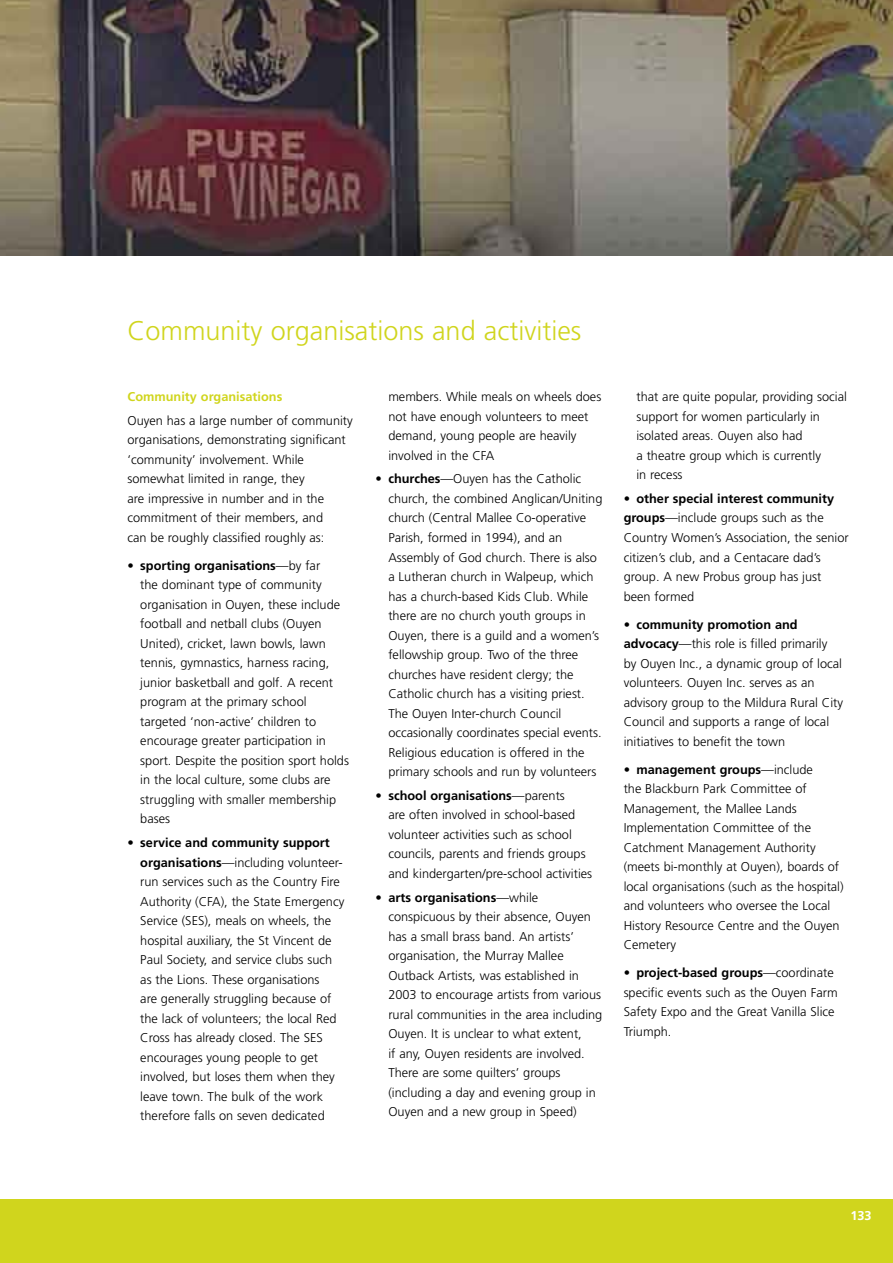
<style>
.page{position:relative;width:893px;height:1263px;background:#fff}
.page>*{position:absolute;margin:0;border:0;box-sizing:border-box;transform-origin:0 0}
.t1{font:300 27px "Frutiger";color:#d0d51d}
.t2{font:300 12.75px/19.5px "Frutiger";color:#000}
.t3{font:700 12.75px "Frutiger";color:#d0d51d}
.t4{font:700 12.75px "Frutiger";color:#fff}
.s1{font-weight:700}
</style>
<div class="page">
<div style="left:0;top:1200px;width:893px;height:63px;background:#d0d51d"></div>
<img style="left:0;top:0;width:893px;height:255px">
<h1 class="t1" style="left:128px;top:315px;width:455px">Community organisations and activities</h1>
<p class="t3" style="left:128px;top:389px;width:156px">Community organisations</p>
<p class="t2" style="left:128px;top:411px;width:227px">Ouyen has a large number of community organisations, demonstrating significant ‘community’ involvement. While somewhat limited in range, they<br>are impressive in number and in the commitment of their members, and<br>can be roughly classified roughly as:</p>
<p class="t2" style="left:140px;top:556px;width:210px;text-indent:-13px">• <span class="s1">sporting organisations</span>—by far<br>the dominant type of community organisation in Ouyen, these include football and netball clubs (Ouyen United), cricket, lawn bowls, lawn tennis, gymnastics, harness racing, junior basketball and golf. A recent program at the primary school targeted ‘non-active’ children to encourage greater participation in sport. Despite the position sport holds in the local culture, some clubs are struggling with smaller membership bases</p>
<p class="t2" style="left:140px;top:833px;width:206px;text-indent:-13px">• <span class="s1">service and community support organisations</span>—including volunteer&shy;run services such as the Country Fire Authority (CFA), the State Emergency Service (SES), meals on wheels, the hospital auxiliary, the St Vincent de Paul Society, and service clubs such as the Lions. These organisations<br>are generally struggling because of the lack of volunteers; the local Red Cross has already closed. The SES encourages young people to get involved, but loses them when they leave town. The bulk of the work therefore falls on seven dedicated</p>
<p class="t2" style="left:388px;top:387px;width:214px">members. While meals on wheels does not have enough volunteers to meet demand, young people are heavily involved in the CFA</p>
<p class="t2" style="left:388px;top:469px;width:216px;text-indent:-13px">• <span class="s1">churches</span>—Ouyen has the Catholic church, the combined Anglican/Uniting church (Central Mallee Co-operative Parish, formed in 1994), and an Assembly of God church. There is also a Lutheran church in Walpeup, which has a church-based Kids Club. While there are no church youth groups in Ouyen, there is a guild and a women’s fellowship group. Two of the three churches have resident clergy; the Catholic church has a visiting priest.<br>The Ouyen Inter-church Council occasionally coordinates special events.<br>Religious education is offered in the primary schools and run by volunteers</p>
<p class="t2" style="left:388px;top:786px;width:205px;text-indent:-13px">• <span class="s1">school organisations</span>—parents<br>are often involved in school-based volunteer activities such as school councils, parents and friends groups and kindergarten/pre-school activities</p>
<p class="t2" style="left:388px;top:887px;width:216px;text-indent:-13px">• <span class="s1">arts organisations</span>—while conspicuous by their absence, Ouyen has a small brass band. An artists’ organisation, the Murray Mallee Outback Artists, was established in 2003 to encourage artists from various rural communities in the area including Ouyen. It is unclear to what extent,<br>if any, Ouyen residents are involved.<br>There are some quilters’ groups (including a day and evening group in Ouyen and a new group in Speed)</p>
<p class="t2" style="left:636px;top:387px;width:212px">that are quite popular, providing social support for women particularly in isolated areas. Ouyen also had<br>a theatre group which is currently<br>in recess</p>
<p class="t2" style="left:624px;top:489px;width:227px">• <span class="s1">other special interest community groups</span>—include groups such as the<br>Country Women’s Association, the senior citizen’s club, and a Centacare dad’s group. A new Probus group has just been formed</p>
<p class="t2" style="left:624px;top:614px;width:221px">• <span class="s1">community promotion and advocacy</span>—this role is filled primarily by Ouyen Inc., a dynamic group of local volunteers. Ouyen Inc. serves as an advisory group to the Mildura Rural City Council and supports a range of local initiatives to benefit the town</p>
<p class="t2" style="left:624px;top:759px;width:222px">• <span class="s1">management groups</span>—include<br>the Blackburn Park Committee of<br>Management, the Mallee Lands<br>Implementation Committee of the<br>Catchment Management Authority (meets bi-monthly at Ouyen), boards of local organisations (such as the hospital) and volunteers who oversee the Local<br>History Resource Centre and the Ouyen<br>Cemetery</p>
<p class="t2" style="left:624px;top:963px;width:215px">• <span class="s1">project-based groups</span>—coordinate specific events such as the Ouyen Farm<br>Safety Expo and the Great Vanilla Slice<br>Triumph.</p>
<p class="t4" style="left:850px;top:1208px;width:23px">133</p>
</div>
